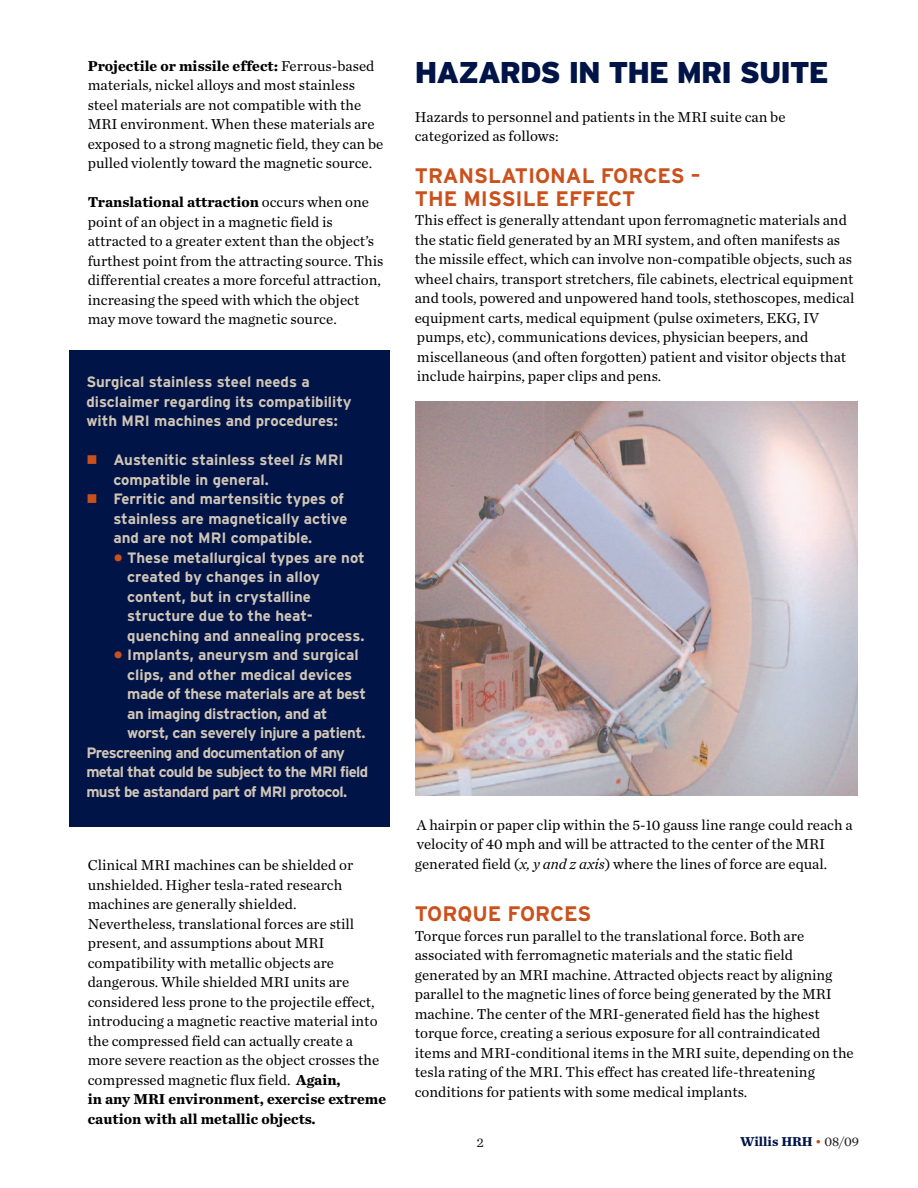
<style>
.page{position:relative;width:918px;height:1188px;background:#fff}
.page>*{position:absolute;margin:0;border:0;box-sizing:border-box;transform-origin:0 0}
.t1{font:900 30px "Interstate";letter-spacing:-.035em;color:#001447}
.t2{font:700 21px/22.5px "Interstate";color:#cb511c}
.t3{font:15px/19.5px "Chronicle Text G1";color:#000}
.t4{font:700 15px/19.5px "Interstate";letter-spacing:-.005em;color:#d0c5b6}
.t5{font:700 15px "Interstate";letter-spacing:-.04em;color:#d0c5b6}
.t6{font:700 15px "Interstate";letter-spacing:-.03em;color:#d0c5b6}
.t7{font:700 13.5px "Chronicle Text G1";color:#001447}
.t8{font:13.5px "Chronicle Text G1";color:#231f20}
.s1{font-weight:700}
.s2{font-style:italic}
.s3{font-size:19.5px;color:#cb511c}
.s4{font-weight:400;color:#cb511c}
.s5{font-weight:400;color:#231f20}
</style>
<div class="page">
<div style="left:69px;top:350px;width:321px;height:476px;background:#001447"></div>
<img style="left:415px;top:402px;width:443px;height:394px">
<p class="t3" style="left:88px;top:57px;width:297px"><span class="s1">Projectile or missile effect:</span> Ferrous-based materials, nickel alloys and most stainless steel materials are not compatible with the MRI environment. When these materials are exposed to a strong magnetic field, they can be pulled violently toward the magnetic source.</p>
<p class="t3" style="left:88px;top:194px;width:297px"><span class="s1">Translational attraction</span> occurs when one point of an object in a magnetic field is attracted to a greater extent than the object’s furthest point from the attracting source. This differential creates a more forceful attraction, increasing the speed with which the object may move toward the magnetic source.</p>
<p class="t4" style="left:86px;top:372px;width:267px">Surgical stainless steel needs a disclaimer regarding its compatibility with MRI machines and procedures:</p>
<p class="t4" style="left:113px;top:450px;width:236px">Austenitic stainless steel <span class="s2">is</span>MRI compatible in general.<br>Ferritic and martensitic types of stainless are magnetically active and are not MRI compatible.</p>
<p class="t4" style="left:127px;top:547px;width:239px;text-indent:-14px"><span class="s3">•</span> These metallurgical types are not created by changes in alloy content, but in crystalline structure due to the heat&shy;quenching and annealing process.</p>
<p class="t4" style="left:113px;top:645px;width:247px"><span class="s3">•</span> Implants, aneurysm and surgical</p>
<p class="t4" style="left:127px;top:664px;width:227px">clips, and other medical devices</p>
<p class="t6" style="left:127px;top:685px;width:240px">made of these materials are at best</p>
<p class="t6" style="left:127px;top:705px;width:202px">an imaging distraction, and at</p>
<p class="t6" style="left:127px;top:724px;width:240px">worst, can severely injure a patient.</p>
<p class="t5" style="left:86px;top:744px;width:260px">Prescreening and documentation of any</p>
<p class="t5" style="left:86px;top:763px;width:283px">metal that could be subject to the MRI field</p>
<p class="t5" style="left:86px;top:783px;width:262px">must be astandard part of MRI protocol.</p>
<p class="t3" style="left:88px;top:857px;width:300px">Clinical MRI machines can be shielded or unshielded. Higher tesla-rated research machines are generally shielded.<br>Nevertheless, translational forces are still present, and assumptions about MRI compatibility with metallic objects are dangerous. While shielded MRI units are considered less prone to the projectile effect, introducing a magnetic reactive material into the compressed field can actually create a more severe reaction as the object crosses the compressed magnetic flux field. <span class="s1">Again,<br>in any MRI environment, exercise extreme caution with all metallic objects.</span></p>
<h1 class="t1" style="left:415px;top:55px;width:416px">HAZARDS IN THE MRI SUITE</h1>
<p class="t3" style="left:415px;top:108px;width:372px">Hazards to personnel and patients in the MRI suite can be categorized as follows:</p>
<h2 class="t2" style="left:415px;top:164px;width:287px">TRANSLATIONAL FORCES –<br>THE MISSILE EFFECT</h2>
<p class="t3" style="left:415px;top:212px;width:441px">This effect is generally attendant upon ferromagnetic materials and the static field generated by an MRI system, and often manifests as the missile effect, which can involve non-compatible objects, such as wheel chairs, transport stretchers, file cabinets, electrical equipment and tools, powered and unpowered hand tools, stethoscopes, medical equipment carts, medical equipment (pulse oximeters, EKG, IV pumps, etc), communications devices, physician beepers, and miscellaneous (and often forgotten) patient and visitor objects that include hairpins, paper clips and pens.</p>
<p class="t3" style="left:415px;top:816px;width:439px">A hairpin or paper clip within the 5-10 gauss line range could reach a velocity of 40 mph and will be attracted to the center of the MRI generated field (<span class="s2">x, y and z axis</span>) where the lines of force are equal.</p>
<h2 class="t2" style="left:415px;top:902px;width:178px">TORQUE FORCES</h2>
<p class="t3" style="left:415px;top:927px;width:441px">Torque forces run parallel to the translational force. Both are associated with ferromagnetic materials and the static field generated by an MRI machine. Attracted objects react by aligning parallel to the magnetic lines of force being generated by the MRI machine. The center of the MRI-generated field has the highest torque force, creating a serious exposure for all contraindicated items and MRI-conditional items in the MRI suite, depending on the tesla rating of the MRI. This effect has created life-threatening conditions for patients with some medical implants.</p>
<p class="t8" style="left:476px;top:1138px;width:9px">2</p>
<p class="t7" style="left:740px;top:1137px;width:121px">Willis HRH <span class="s4">•</span> <span class="s5">08/09</span></p>
</div>
